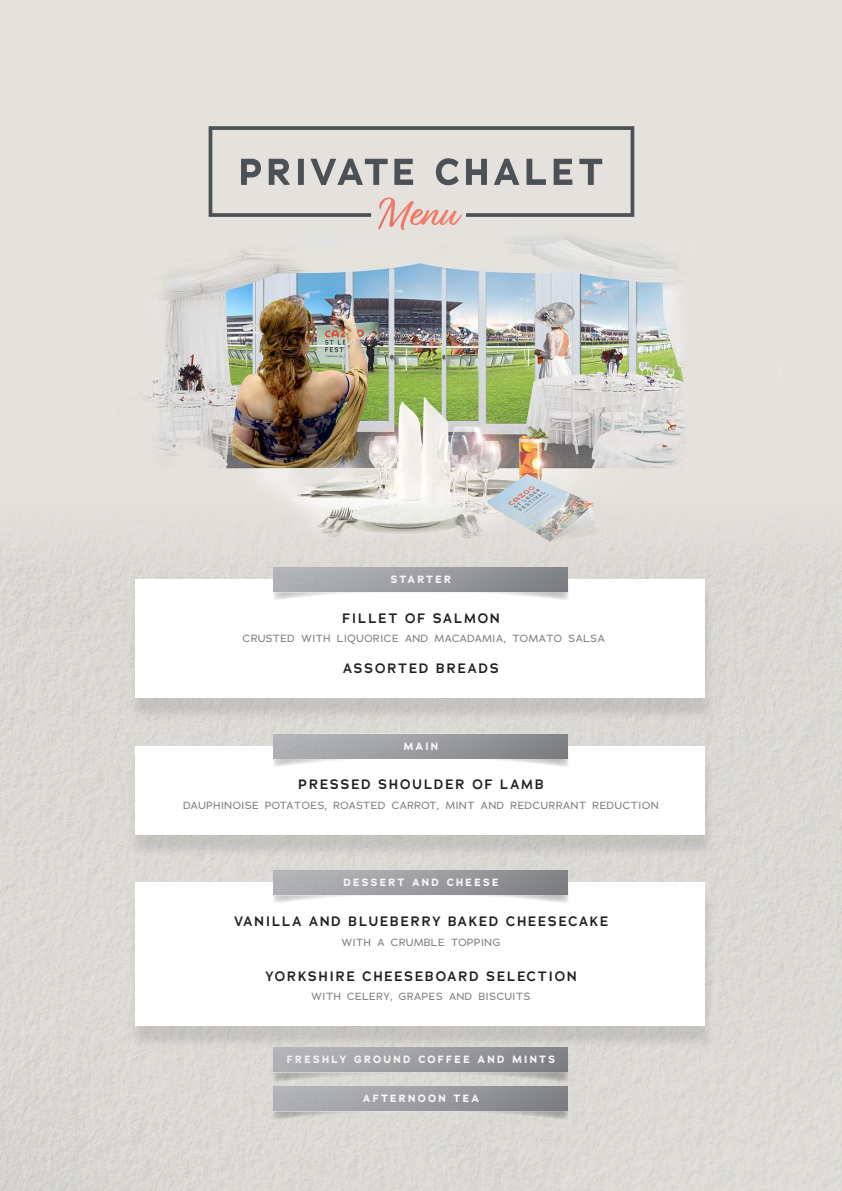
<style>
.page{position:relative;width:842px;height:1191px;background:#fff}
.page>*{position:absolute;margin:0;border:0;box-sizing:border-box;transform-origin:0 0}
.t1{font:600 13.6px "Adrianna";letter-spacing:.115em;color:#231f20}
.t2{font:12.4px "Adrianna";letter-spacing:.05em;color:#808285}
.t3{font:700 10.5px "Adrianna";letter-spacing:.215em;color:#fff}
</style>
<div class="page">
<div style="left:0;top:572px;width:842px;height:619px;background:#dcdad4"></div>
<div style="left:1px;top:572px;width:841px;height:515px;background:#dbd9d4"></div>
<div style="left:0;top:0;width:842px;height:572px;background:#e5e2dd"></div>
<img style="left:77px;top:206px;width:703px;height:366px">
<svg style="left:209px;top:126px;width:425px;height:104px;background:#cbc8c4"></svg>
<div style="left:129px;top:586px;width:585px;height:135px;background:#231f20;opacity:.12"></div>
<div style="left:135px;top:579px;width:569px;height:119px;background:#fff"></div>
<div style="left:129px;top:753px;width:585px;height:105px;background:#231f20;opacity:.12"></div>
<div style="left:135px;top:746px;width:569px;height:89px;background:#fff"></div>
<div style="left:129px;top:889px;width:585px;height:160px;background:#231f20;opacity:.12"></div>
<div style="left:135px;top:882px;width:569px;height:144px;background:#fff"></div>
<svg style="left:273px;top:592px;width:295px;height:8px"></svg>
<svg style="left:273px;top:758px;width:295px;height:9px"></svg>
<svg style="left:273px;top:895px;width:295px;height:8px"></svg>
<svg style="left:273px;top:1111px;width:295px;height:9px;background:#d2d1cc"></svg>
<svg style="left:273px;top:1072px;width:295px;height:11px;background:#d1cfcb"></svg>
<img style="left:273px;top:567px;width:295px;height:25px">
<img style="left:273px;top:733px;width:295px;height:25px">
<img style="left:273px;top:870px;width:295px;height:25px">
<img style="left:273px;top:1086px;width:295px;height:25px">
<img style="left:273px;top:1047px;width:295px;height:25px">
<p class="t3" style="left:391px;top:572px;width:62px">STARTER</p>
<p class="t1" style="left:342px;top:609px;width:159px">FILLET OF SALMON</p>
<p class="t2" style="left:243px;top:630px;width:363px">CRUSTED WITH LIQUORICE AND MACADAMIA, TOMATO SALSA</p>
<p class="t1" style="left:343px;top:659px;width:158px">ASSORTED BREADS</p>
<p class="t3" style="left:404px;top:739px;width:36px">MAIN</p>
<p class="t1" style="left:298px;top:775px;width:247px">PRESSED SHOULDER OF LAMB</p>
<p class="t2" style="left:183px;top:796px;width:477px">DAUPHINOISE POTATOES, ROASTED CARROT, MINT AND REDCURRANT REDUCTION</p>
<p class="t3" style="left:343px;top:875px;width:157px">DESSERT AND CHEESE</p>
<p class="t1" style="left:234px;top:912px;width:376px">VANILLA AND BLUEBERRY BAKED CHEESECAKE</p>
<p class="t2" style="left:342px;top:933px;width:160px">WITH A CRUMBLE TOPPING</p>
<p class="t1" style="left:265px;top:967px;width:313px">YORKSHIRE CHEESEBOARD SELECTION</p>
<p class="t2" style="left:311px;top:988px;width:220px">WITH CELERY, GRAPES AND BISCUITS</p>
<p class="t3" style="left:287px;top:1052px;width:270px">FRESHLY GROUND COFFEE AND MINTS</p>
<p class="t3" style="left:363px;top:1091px;width:118px">AFTERNOON TEA</p>
</div>
